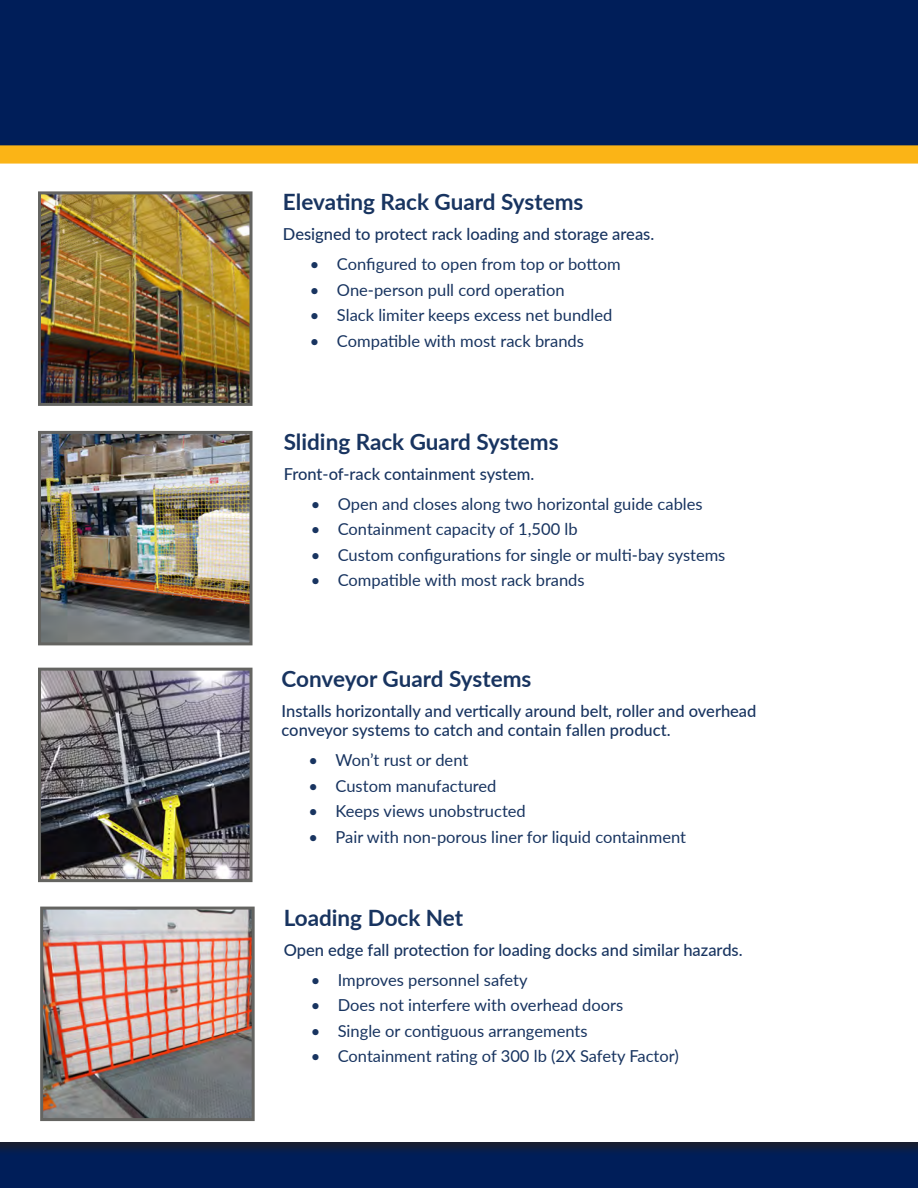
<style>
.page{position:relative;width:918px;height:1188px;background:#fff}
.page>*{position:absolute;margin:0;border:0;box-sizing:border-box;transform-origin:0 0}
.t1{font:700 22.5px "Lato";color:#183460}
.t2{font:16.5px "Lato";color:#183460}
.t3{font:500 16.5px/19.5px "Lato";color:#183460}
</style>
<div class="page">
<div style="left:0;top:0;width:918px;height:179px;background:#001e59"></div>
<svg style="left:0;top:1135px;width:918px;height:53px;background:#031e52"></svg>
<div style="left:0;top:157px;width:918px;height:985px;background:#fff"></div>
<img style="left:42px;top:435px;width:207px;height:206px">
<div style="left:38px;top:431px;width:215px;height:214px;border:3px solid #646461"></div>
<img style="left:42px;top:672px;width:207px;height:206px">
<div style="left:38px;top:668px;width:215px;height:214px;border:3px solid #646461"></div>
<img style="left:44px;top:911px;width:207px;height:206px">
<div style="left:40px;top:907px;width:215px;height:214px;border:3px solid #646461"></div>
<img style="left:42px;top:206px;width:207px;height:196px">
<div style="left:38px;top:191px;width:215px;height:215px;border:3px solid #646461"></div>
<svg style="left:0;top:145px;width:918px;height:61px"></svg>
<p class="t1" style="left:283px;top:186px;width:302px">Elevating Rack Guard Systems</p>
<p class="t3" style="left:283px;top:224px;width:373px">Designed to protect rack loading and storage areas.</p>
<p class="t2" style="left:310px;top:252px;width:312px">• Configured to open from top or bottom</p>
<p class="t2" style="left:310px;top:278px;width:256px">• One-person pull cord operation</p>
<p class="t2" style="left:310px;top:303px;width:304px">• Slack limiter keeps excess net bundled</p>
<p class="t2" style="left:310px;top:329px;width:275px">• Compatible with most rack brands</p>
<p class="t1" style="left:284px;top:425px;width:276px">Sliding Rack Guard Systems</p>
<p class="t3" style="left:284px;top:463px;width:252px">Front-of-rack containment system.</p>
<p class="t2" style="left:311px;top:492px;width:393px">• Open and closes along two horizontal guide cables</p>
<p class="t2" style="left:311px;top:517px;width:268px">• Containment capacity of 1,500 lb</p>
<p class="t2" style="left:311px;top:543px;width:416px">• Custom configurations for single or multi-bay systems</p>
<p class="t2" style="left:311px;top:568px;width:275px">• Compatible with most rack brands</p>
<p class="t1" style="left:282px;top:662px;width:251px">Conveyor Guard Systems</p>
<p class="t3" style="left:282px;top:700px;width:476px">Installs horizontally and vertically around belt, roller and overhead conveyor systems to catch and contain fallen product.</p>
<p class="t2" style="left:309px;top:748px;width:161px">• Won’t rust or dent</p>
<p class="t2" style="left:309px;top:774px;width:189px">• Custom manufactured</p>
<p class="t2" style="left:309px;top:799px;width:219px">• Keeps views unobstructed</p>
<p class="t2" style="left:309px;top:825px;width:379px">• Pair with non-porous liner for liquid containment</p>
<p class="t1" style="left:284px;top:901px;width:181px">Loading Dock Net</p>
<p class="t3" style="left:284px;top:939px;width:460px">Open edge fall protection for loading docks and similar hazards.</p>
<p class="t2" style="left:311px;top:968px;width:218px">• Improves personnel safety</p>
<p class="t2" style="left:311px;top:993px;width:314px">• Does not interfere with overhead doors</p>
<p class="t2" style="left:311px;top:1019px;width:278px">• Single or contiguous arrangements</p>
<p class="t2" style="left:311px;top:1044px;width:370px">• Containment rating of 300 lb (2X Safety Factor)</p>
</div>
